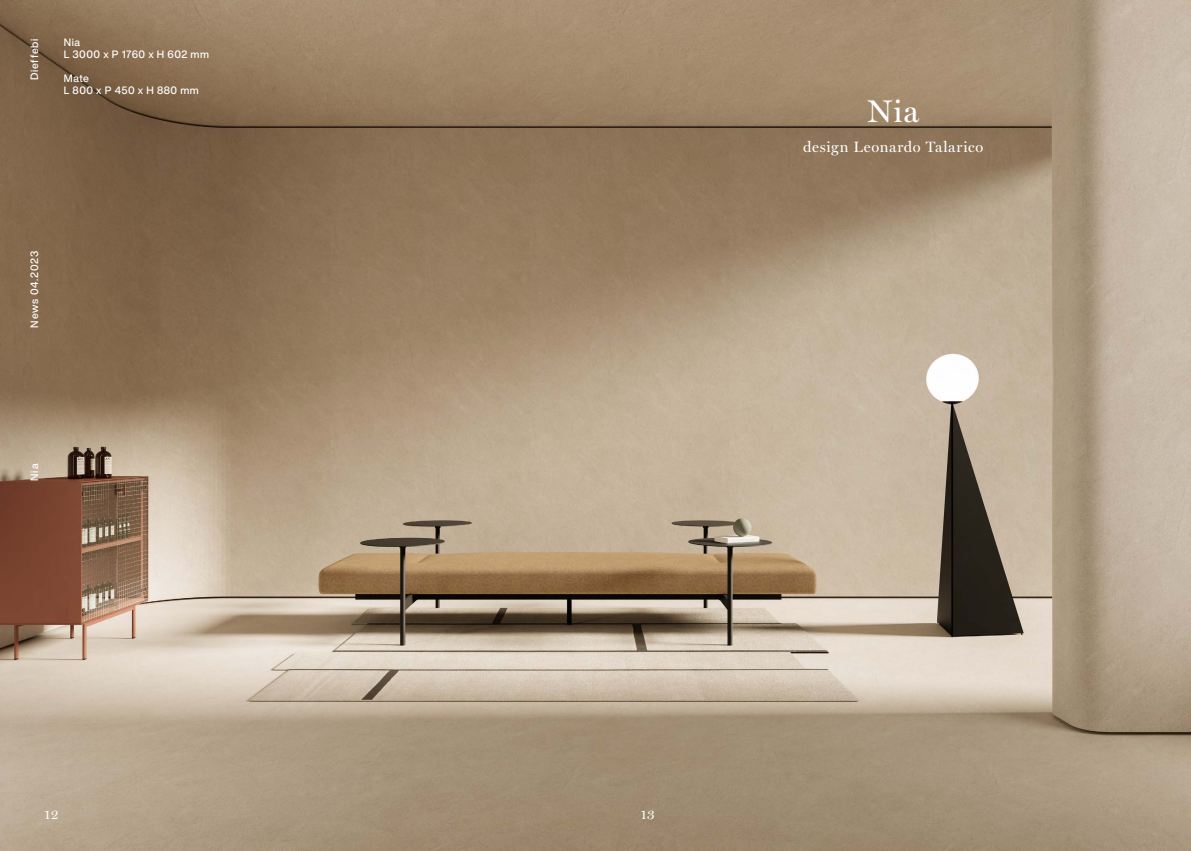
<style>
.page{position:relative;width:1191px;height:851px;background:#fff}
.page>*{position:absolute;margin:0;border:0;box-sizing:border-box;transform-origin:0 0}
.t1{font:31.5px "Miller Display";color:#fff}
.t2{font:15px "Miller Display";letter-spacing:.045em;color:#fff}
.t3{font:13.5px "Miller Display";color:#fff}
.t4{font:500 10.5px/12px "Helvetica Now Display";letter-spacing:.05em;color:#fff}
.t5{font:500 10.5px "Helvetica Now Display";letter-spacing:.08em;color:#fff}
</style>
<div class="page">
<img style="left:0;top:0;width:1191px;height:850px">
<svg style="left:114px;top:605px;width:7px;height:3px"></svg>
<p class="t5" style="left:27px;top:80px;width:43px;rotate:-90deg">Dieffebi</p>
<p class="t4" style="left:64px;top:36px;width:147px">Nia<br>L 3000 x P 1760 x H 602 mm</p>
<p class="t4" style="left:64px;top:72px;width:137px">Mate<br>L 800 x P 450 x H 880 mm</p>
<p class="t4" style="left:28px;top:327px;width:78px;rotate:-90deg">News 04.2023</p>
<p class="t4" style="left:28px;top:480px;width:18px;rotate:-90deg">Nia</p>
<p class="t3" style="left:45px;top:806px;width:16px">12</p>
<p class="t3" style="left:640px;top:806px;width:15px">13</p>
<h1 class="t1" style="left:867px;top:92px;width:53px">Nia</h1>
<h2 class="t2" style="left:803px;top:137px;width:181px">design Leonardo Talarico</h2>
</div>
